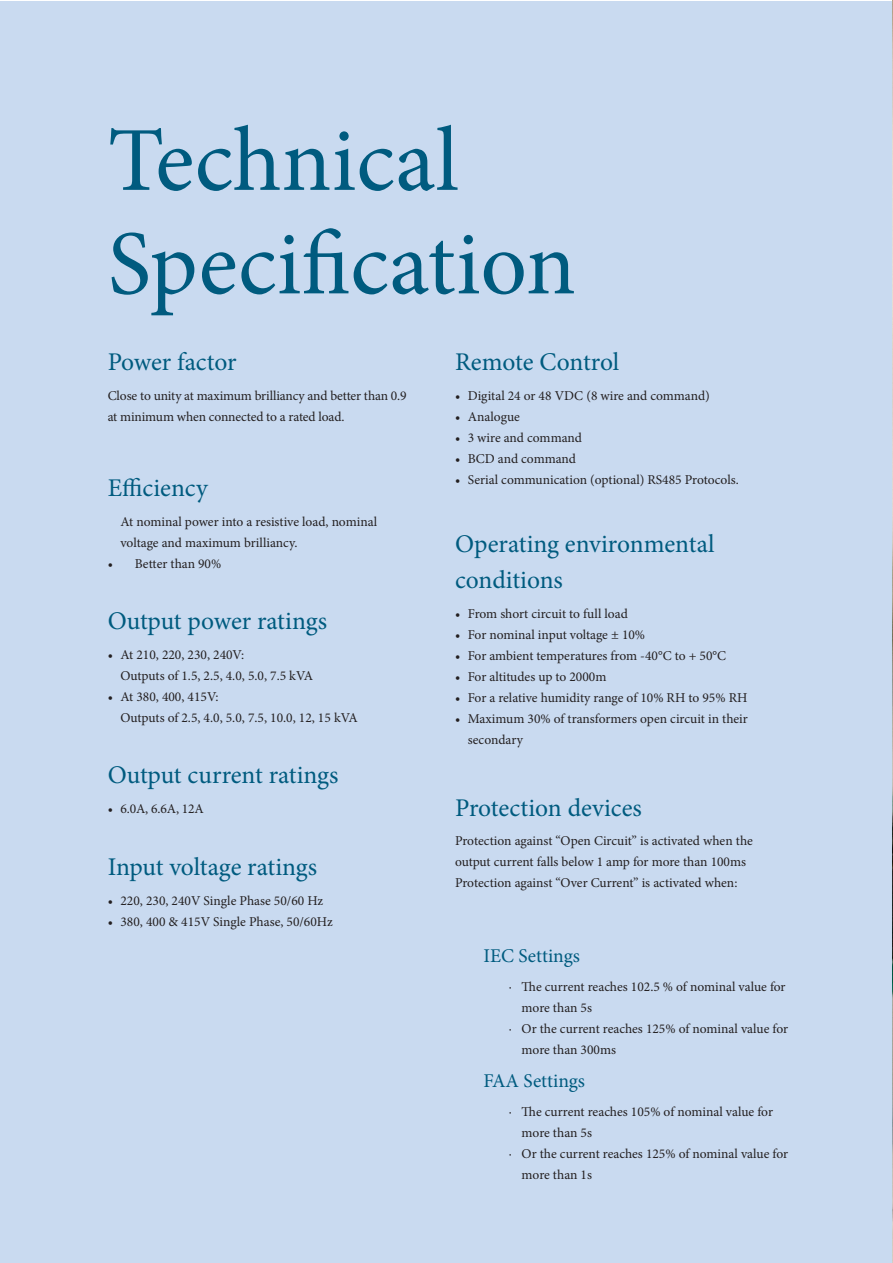
<style>
.page{position:relative;width:893px;height:1263px;background:#fff}
.page>*{position:absolute;margin:0;border:0;box-sizing:border-box;transform-origin:0 0}
.t1{font:91.5px/103.5px "Minion Pro";color:#005b7f}
.t2{font:25.5px/36px "Minion Pro";color:#005b7f}
.t3{font:19.5px "Minion Pro";color:#005b7f}
.t4{font:13.5px/21px "Minion Pro";letter-spacing:-.005em;color:#231f20}
</style>
<div class="page">
<div style="left:0;top:1px;width:892px;height:1261px;background:#c9daf0"></div>
<img style="left:892px;top:0;width:1px;height:1262px">
<p class="t1" style="left:108px;top:109px;width:470px">Technical<br>Specification</p>
<p class="t2" style="left:108px;top:344px;width:130px">Power factor</p>
<p class="t4" style="left:108px;top:386px;width:300px">Close to unity at maximum brilliancy and better than 0.9 at minimum when connected to a rated load.</p>
<p class="t2" style="left:455px;top:344px;width:166px">Remote Control</p>
<p class="t4" style="left:455px;top:386px;width:256px">• Digital 24 or 48 VDC (8 wire and command)</p>
<p class="t4" style="left:455px;top:407px;width:66px">• Analogue</p>
<p class="t4" style="left:455px;top:428px;width:128px">• 3 wire and command</p>
<p class="t4" style="left:455px;top:449px;width:123px">• BCD and command</p>
<p class="t4" style="left:455px;top:470px;width:285px">• Serial communication (optional) RS485 Protocols.</p>
<p class="t2" style="left:108px;top:470px;width:102px">Efficiency</p>
<p class="t4" style="left:120px;top:511px;width:258px">At nominal power into a resistive load, nominal voltage and maximum brilliancy.</p>
<p class="t4" style="left:108px;top:553px;width:115px">• Better than 90%</p>
<p class="t2" style="left:455px;top:526px;width:261px">Operating environmental conditions</p>
<p class="t4" style="left:455px;top:603px;width:174px">• From short circuit to full load</p>
<p class="t4" style="left:455px;top:624px;width:192px">• For nominal input voltage ± 10%</p>
<p class="t4" style="left:455px;top:645px;width:273px">• For ambient temperatures from -40°C to + 50°C</p>
<p class="t4" style="left:455px;top:666px;width:153px">• For altitudes up to 2000m</p>
<p class="t4" style="left:455px;top:687px;width:294px">• For a relative humidity range of 10% RH to 95% RH</p>
<p class="t4" style="left:468px;top:708px;width:282px;text-indent:-13px">• Maximum 30% of transformers open circuit in their secondary</p>
<p class="t2" style="left:108px;top:602px;width:221px">Output power ratings</p>
<p class="t4" style="left:108px;top:644px;width:138px">• At 210, 220, 230, 240V:</p>
<p class="t4" style="left:120px;top:665px;width:194px">Outputs of 1.5, 2.5, 4.0, 5.0, 7.5 kVA</p>
<p class="t4" style="left:108px;top:686px;width:112px">• At 380, 400, 415V:</p>
<p class="t4" style="left:120px;top:707px;width:239px">Outputs of 2.5, 4.0, 5.0, 7.5, 10.0, 12, 15 kVA</p>
<p class="t2" style="left:108px;top:756px;width:232px">Output current ratings</p>
<p class="t4" style="left:108px;top:798px;width:98px">• 6.0A, 6.6A, 12A</p>
<p class="t2" style="left:455px;top:790px;width:188px">Protection devices</p>
<p class="t4" style="left:455px;top:830px;width:299px">Protection against “Open Circuit” is activated when the output current falls below 1 amp for more than 100ms<br>Protection against “Over Current” is activated when:</p>
<p class="t2" style="left:108px;top:849px;width:211px">Input voltage ratings</p>
<p class="t4" style="left:108px;top:890px;width:217px">• 220, 230, 240V Single Phase 50/60 Hz</p>
<p class="t4" style="left:108px;top:911px;width:227px">• 380, 400 &amp; 415V Single Phase, 50/60Hz</p>
<p class="t3" style="left:483px;top:943px;width:98px">IEC Settings</p>
<p class="t4" style="left:522px;top:976px;width:266px;text-indent:-13px">· The current reaches 102.5 % of nominal value for more than 5s</p>
<p class="t4" style="left:522px;top:1018px;width:268px;text-indent:-13px">· Or the current reaches 125% of nominal value for more than 300ms</p>
<p class="t3" style="left:483px;top:1068px;width:103px">FAA Settings</p>
<p class="t4" style="left:522px;top:1101px;width:253px;text-indent:-13px">· The current reaches 105% of nominal value for more than 5s</p>
<p class="t4" style="left:522px;top:1143px;width:268px;text-indent:-13px">· Or the current reaches 125% of nominal value for more than 1s</p>
</div>
